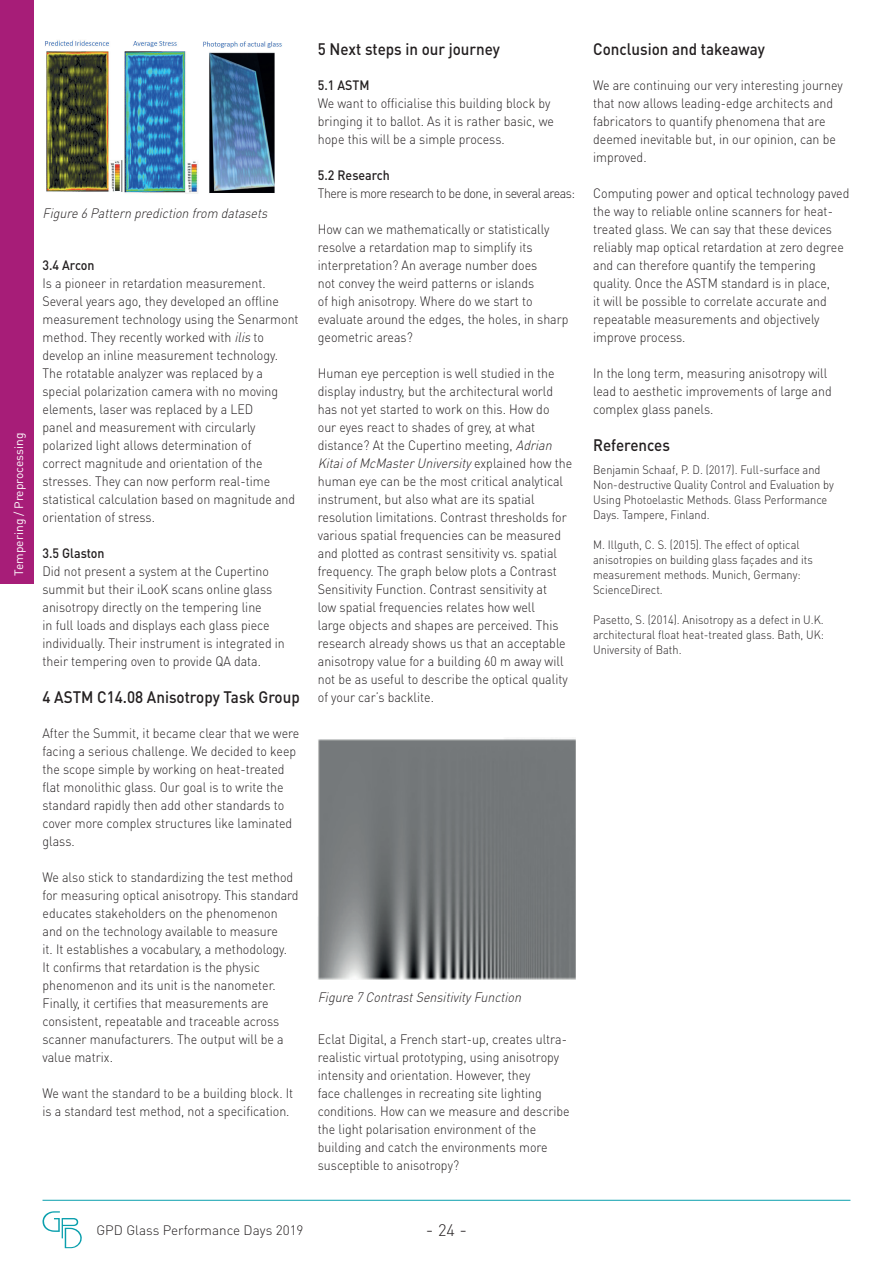
<style>
.page{position:relative;width:893px;height:1263px;background:#fff}
.page>*{position:absolute;margin:0;border:0;box-sizing:border-box;transform-origin:0 0}
.t1{font:300 18px "DIN Pro";color:#231f20}
.t2{font:500 16.5px "DIN Pro";color:#231f20;scale:.92 1}
.t3{font:300 13.5px/18px "DIN Pro";color:#231f20;scale:.92 1}
.t4{font:italic 300 13.5px "DIN Pro";color:#231f20;scale:.92 1}
.t5{font:300 13.5px "DIN Pro";letter-spacing:-.04em;color:#231f20;scale:.92 1}
.t6{font:500 13.5px "DIN Pro";color:#231f20;scale:.92 1}
.t7{font:300 13.5px "DIN Pro";color:#231f20}
.t8{font:300 12px/15px "DIN Pro";color:#231f20;scale:.92 1}
.t9{font:12px "DIN Pro";color:#fff}
.s1{font-style:italic}
.s2{font-size:16.5px}
</style>
<div class="page">
<hr style="left:43px;top:1200px;width:807px;height:1px;background:#0a9fad">
<svg style="left:42px;top:1211px;width:40px;height:37px"></svg>
<div style="left:0;top:0;width:34px;height:584px;background:#a71d78"></div>
<img style="left:45px;top:40px;width:237px;height:154px">
<img style="left:318px;top:739px;width:257px;height:241px">
<p class="t9" style="left:11px;top:576px;width:145px;rotate:-90deg">Tempering / Preprocessing</p>
<p class="t4" style="left:43px;top:204px;width:250px">Figure6Pattern prediction from datasets</p>
<p class="t6" style="left:43px;top:256px;width:58px">3.4 Arcon</p>
<p class="t3" style="left:43px;top:274px;width:280px">Is a pioneer in retardation measurement.<br>Several years ago, they developed an offline measurement technology using the Senarmont method. They recently worked with <span class="s1">ilis</span>to develop an inline measurement technology.<br>The rotatable analyzer was replaced by a special polarization camera with no moving elements, laser was replaced by a LED<br>panel and measurement with circularly polarized light allows determination of<br>correct magnitude and orientation of the stresses. They can now perform real-time statistical calculation based on magnitude and orientation of stress.</p>
<p class="t6" style="left:43px;top:544px;width:69px">3.5 Glaston</p>
<p class="t3" style="left:43px;top:562px;width:265px">Did not present a system at the Cupertino summit but their iLooK scans online glass anisotropy directly on the tempering line<br>in full loads and displays each glass piece individually. Their instrument is integrated in their tempering oven to provide QA data.</p>
<p class="t2" style="left:43px;top:685px;width:281px">4 ASTM C14.08 Anisotropy Task Group</p>
<p class="t3" style="left:43px;top:724px;width:281px">After the Summit, it became clear that we were facing a serious challenge. We decided to keep the scope simple by working on heat-treated flat monolithic glass. Our goal is to write the standard rapidly then add other standards to cover more complex structures like laminated glass.</p>
<p class="t3" style="left:43px;top:868px;width:280px">We also stick to standardizing the test method for measuring optical anisotropy. This standard educates stakeholders on the phenomenon and on the technology available to measure<br>it. It establishes a vocabulary, a methodology.<br>It confirms that retardation is the physic phenomenon and its unit is the nanometer.<br>Finally, it certifies that measurements are consistent, repeatable and traceable across scanner manufacturers. The output will be a value matrix.</p>
<p class="t3" style="left:43px;top:1084px;width:274px">We want the standard to be a building block. It is a standard test method, not a specification.</p>
<p class="t2" style="left:318px;top:38px;width:200px">5 Next steps in our journey</p>
<p class="t6" style="left:318px;top:76px;width:58px">5.1 ASTM</p>
<p class="t3" style="left:318px;top:94px;width:258px">We want to officialise this building block by bringing it to ballot. As it is rather basic, we hope this will be a simple process.</p>
<p class="t6" style="left:318px;top:166px;width:80px">5.2 Research</p>
<p class="t5" style="left:318px;top:184px;width:281px">There is more research to be done, in several areas:</p>
<p class="t3" style="left:318px;top:220px;width:274px">How can we mathematically or statistically resolve a retardation map to simplify its interpretation? An average number does<br>not convey the weird patterns or islands<br>of high anisotropy. Where do we start to evaluate around the edges, the holes, in sharp geometric areas?</p>
<p class="t3" style="left:318px;top:364px;width:278px">Human eye perception is well studied in the display industry, but the architectural world has not yet started to work on this. How do<br>our eyes react to shades of grey, at what distance? At the Cupertino meeting, <span class="s1">Adrian KitaiofMcMasterUniversity</span>e x p l a i n e d h ow t h e human eye can be the most critical analytical instrument, but also what are its spatial resolution limitations. Contrast thresholds for various spatial frequencies can be measured and plotted as contrast sensitivity vs. spatial frequency. The graph below plots a Contrast Sensitivity Function. Contrast sensitivity at<br>low spatial frequencies relates how well<br>large objects and shapes are perceived. This research already shows us that an acceptable anisotropy value for a building 60 m away will not be as useful to describe the optical quality of your car’s backlite.</p>
<p class="t4" style="left:318px;top:988px;width:226px">Figure7ContrastSensitivityFunction</p>
<p class="t3" style="left:318px;top:1030px;width:275px">Eclat Digital, a French start-up, creates ultra&shy;realistic virtual prototyping, using anisotropy intensity and orientation. However, they<br>face challenges in recreating site lighting conditions. How can we measure and describe the light polarisation environment of the building and catch the environments more susceptible to anisotropy?</p>
<p class="t2" style="left:593px;top:38px;width:188px">Conclusion and takeaway</p>
<p class="t3" style="left:593px;top:76px;width:273px">We are continuing our very interesting journey that now allows leading-edge architects and fabricators to quantify phenomena that are deemed inevitable but, in our opinion, can be improved.</p>
<p class="t3" style="left:593px;top:184px;width:280px">Computing power and optical technology paved the way to reliable online scanners for heat&shy;treated glass. We can say that these devices reliably map optical retardation at zero degree and can therefore quantify the tempering quality. Once the ASTM standard is in place,<br>it will be possible to correlate accurate and repeatable measurements and objectively improve process.</p>
<p class="t3" style="left:593px;top:364px;width:261px">In the long term, measuring anisotropy will lead to aesthetic improvements of large and complex glass panels.</p>
<p class="t2" style="left:593px;top:433px;width:85px">References</p>
<p class="t8" style="left:593px;top:462px;width:263px">Benjamin Schaaf, P. D. (2017). Full-surface and Non-destructive Quality Control and Evaluation by Using Photoelastic Methods. Glass Performance Days. Tampere, Finland.</p>
<p class="t8" style="left:593px;top:537px;width:240px">M. Illguth, C. S. (2015). The effect of optical anisotropies on building glass façades and its measurement methods. Munich, Germany:<br>ScienceDirect.</p>
<p class="t8" style="left:593px;top:612px;width:253px;text-align:justify">Pasetto, S. (2014). Anisotropy as a defect in U.K. architectural float heat-treated glass. Bath, UK:<br>University of Bath.</p>
<p class="t7" style="left:96px;top:1221px;width:209px">GPD Glass Performance Days 2019</p>
<h1 class="t1" style="left:426px;top:1217px;width:43px">- <span class="s2">24</span> -</h1>
</div>
